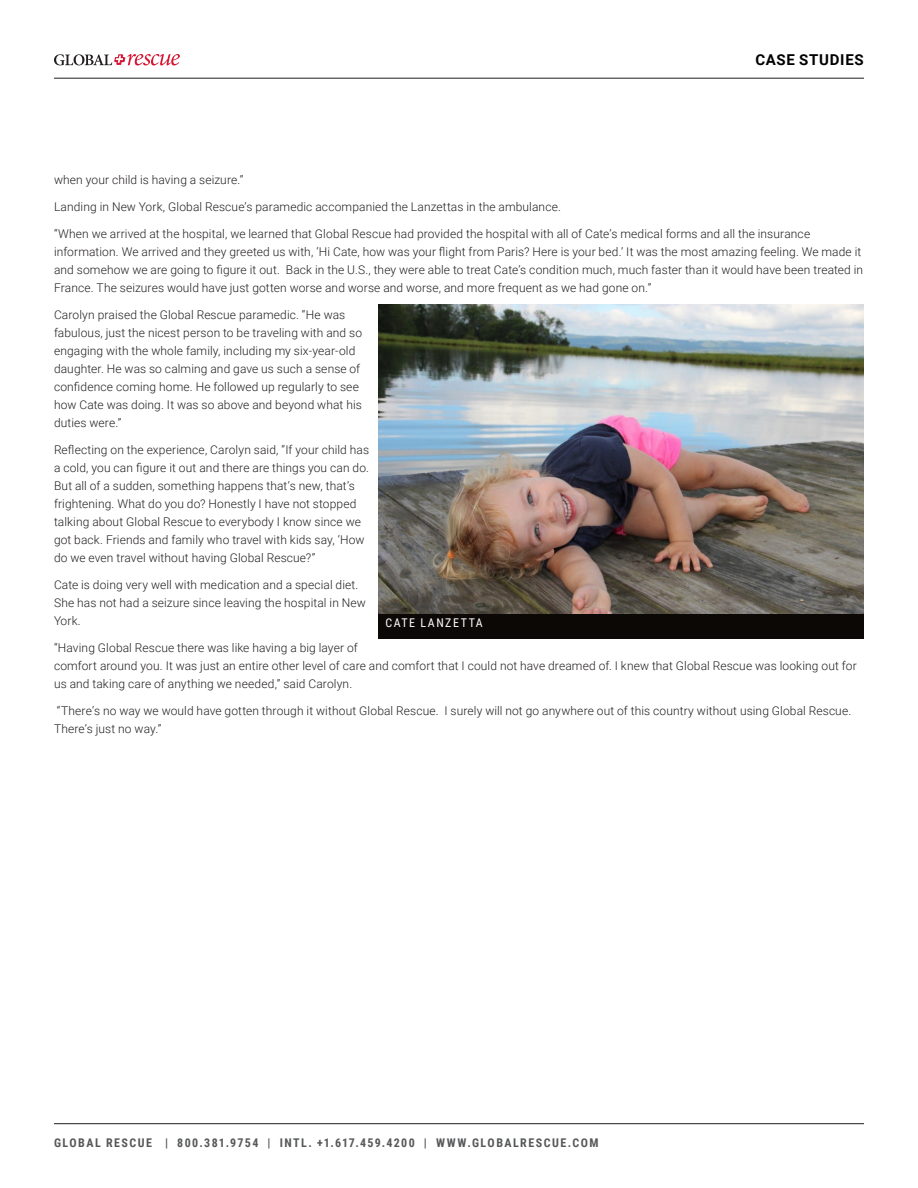
<style>
.page{position:relative;width:918px;height:1188px;background:#fff}
.page>*{position:absolute;margin:0;border:0;box-sizing:border-box;transform-origin:0 0}
.t1{font:700 15px "Roboto";letter-spacing:.045em;color:#000}
.t2{font:300 12px/18px "Roboto";letter-spacing:.01em;color:#231f20}
.t3{font:700 12px "Roboto Condensed";letter-spacing:.12em;color:#57585a}
.t4{font:12px "Roboto Condensed";letter-spacing:.125em;color:#fff}
</style>
<div class="page">
<hr style="left:54px;top:78px;width:810px;height:1px;background:#231f20">
<img style="left:378px;top:305px;width:486px;height:309px">
<svg style="left:54px;top:54px;width:126px;height:11px"></svg>
<hr style="left:54px;top:1123px;width:810px;height:1px;background:#231f20">
<div style="left:378px;top:614px;width:486px;height:25px;background:#0c0806"></div>
<p class="t1" style="left:755px;top:49px;width:110px">CASE STUDIES</p>
<p class="t2" style="left:54px;top:170px;width:191px">when your child is having a seizure.”</p>
<p class="t2" style="left:54px;top:197px;width:508px">Landing in New York, Global Rescue’s paramedic accompanied the Lanzettas in the ambulance.</p>
<p class="t2" style="left:54px;top:224px;width:811px">“When we arrived at the hospital, we learned that Global Rescue had provided the hospital with all of Cate’s medical forms and all the insurance information. We arrived and they greeted us with, ‘Hi Cate, how was your flight from Paris? Here is your bed.’ It was the most amazing feeling. We made it and somehow we are going to figure it out. Back in the U.S., they were able to treat Cate’s condition much, much faster than it would have been treated in France. The seizures would have just gotten worse and worse and worse, and more frequent as we had gone on.”</p>
<p class="t2" style="left:54px;top:305px;width:310px">Carolyn praised the Global Rescue paramedic. “He was fabulous, just the nicest person to be traveling with and so engaging with the whole family, including my six-year-old daughter. He was so calming and gave us such a sense of confidence coming home. He followed up regularly to see how Cate was doing. It was so above and beyond what his duties were.”</p>
<p class="t2" style="left:54px;top:440px;width:317px">Reflecting on the experience, Carolyn said, “If your child has a cold, you can figure it out and there are things you can do.<br>But all of a sudden, something happens that’s new, that’s frightening. What do you do? Honestly I have not stopped talking about Global Rescue to everybody I know since we got back. Friends and family who travel with kids say, ‘How do we even travel without having Global Rescue?”</p>
<p class="t2" style="left:54px;top:575px;width:313px">Cate is doing very well with medication and a special diet.<br>She has not had a seizure since leaving the hospital in New<br>York.</p>
<p class="t2" style="left:54px;top:638px;width:804px">“Having Global Rescue there was like having a big layer of<br>comfort around you. It was just an entire other level of care and comfort that I could not have dreamed of. I knew that Global Rescue was looking out for us and taking care of anything we needed,” said Carolyn.</p>
<p class="t2" style="left:54px;top:701px;width:799px">“There‘s no way we would have gotten through it without Global Rescue. I surely will not go anywhere out of this country without using Global Rescue.<br>There’s just no way.”</p>
<p class="t4" style="left:386px;top:614px;width:99px">CATE LANZETTA</p>
<p class="t3" style="left:54px;top:1134px;width:546px">GLOBAL RESCUE | 800.381.9754 | INTL. +1.617.459.4200 | WWW.GLOBALRESCUE.COM</p>
</div>
